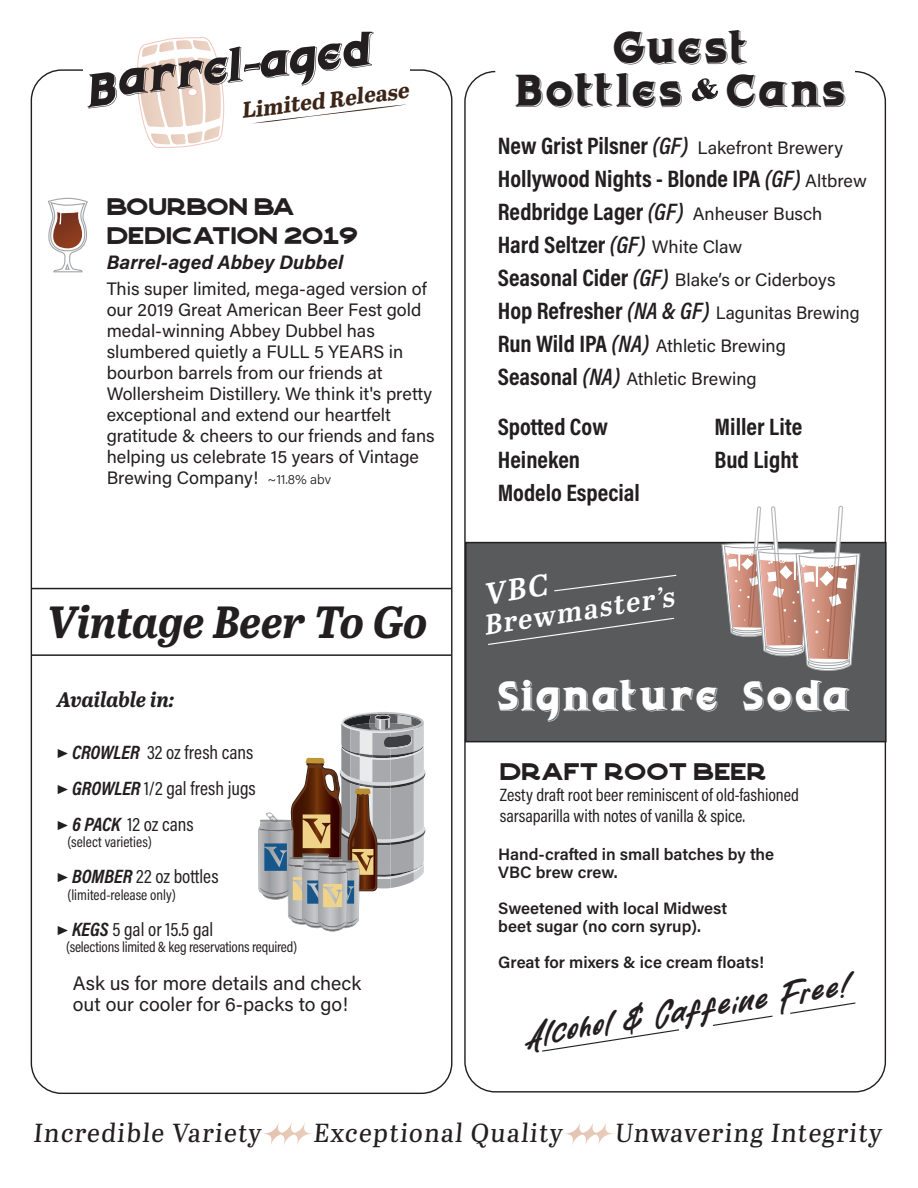
<style>
.page{position:relative;width:918px;height:1188px;background:#fff}
.page>*{position:absolute;margin:0;border:0;box-sizing:border-box;transform-origin:0 0}
.t1{font:italic 700 45px "Abril Titling";color:#231f20}
.t2{font:italic 44.85px "Javanica Free Trial";color:#231f20}
.t3{font:43.95px "Javanica Free Trial";letter-spacing:.05em;color:#231f20}
.t4{font:40.5px "Javanica Free Trial";letter-spacing:.05em;color:#fff}
.t5{font:italic 28.05px "Abril Titling Sb";color:#fff}
.t6{font:italic 26.55px "Bitcheese";color:#231f20}
.t7{font:26.1px "Abril Titling";color:#231f20}
.t8{font:700 24px/33px "Acumin Pro Cond";color:#231f20}
.t9{font:24px/28.8px "Crafter";color:#231f20}
.t10{font:italic 700 22.2px "Abril Titling";color:#3c2517}
.t11{font:italic 700 21px "Abril Titling";letter-spacing:-.005em;color:#231f20}
.t12{font:19.5px/36px "Acumin Pro Cond";color:#231f20;text-align:justify}
.t13{font:19.5px/21px "Acumin Pro";color:#231f20}
.t14{font:italic 700 19.5px "Acumin Pro";color:#231f20}
.t15{font:18px/21px "Acumin Pro";color:#231f20}
.t16{font:18px/21px "Acumin Pro Cond";letter-spacing:-.005em;color:#231f20}
.t17{font:600 16.5px/18px "Acumin Pro";color:#231f20}
.t18{font:15px "Acumin Pro Cond";letter-spacing:-.005em;color:#231f20}
.s1{font-size:45.75px}
.s2{font-family:"Angie Open Pro";font-weight:900}
.s3{font-weight:300;font-size:13.5px}
.s4{font-weight:700;font-style:italic}
.s5{font-family:"Acumin Pro Cond";font-weight:700;font-size:24px}
.s6{font-family:"Acumin Pro Cond";font-weight:600;font-style:italic;font-size:24px}
.s7{font-weight:600;font-style:italic}
.s8{font-family:"Acumin Pro";font-weight:400;font-size:18px}
</style>
<div class="page">
<hr style="left:31px;top:588px;width:421px;height:1px;background:#231f20">
<hr style="left:31px;top:654px;width:421px;height:2px;background:#231f20">
<svg style="left:258px;top:712px;width:167px;height:220px"></svg>
<div style="left:465px;top:542px;width:422px;height:200px;background:#595a5c;border:2px solid #231f20"></div>
<svg style="left:554px;top:574px;width:123px;height:18px"></svg>
<svg style="left:488px;top:617px;width:187px;height:28px"></svg>
<svg style="left:542px;top:1029px;width:138px;height:23px"></svg>
<svg style="left:712px;top:1015px;width:61px;height:11px"></svg>
<svg style="left:790px;top:1002px;width:66px;height:12px"></svg>
<svg style="left:263px;top:1123px;width:49px;height:22px"></svg>
<svg style="left:565px;top:1123px;width:49px;height:22px"></svg>
<svg style="left:137px;top:37px;width:87px;height:111px"></svg>
<div style="left:188px;top:88px;width:10px;height:8px;background:#fff;border-radius:50%"></div>
<div style="left:187px;top:87px;width:11px;height:10px;border:2px solid #d34127;border-radius:50%"></div>
<svg style="left:255px;top:104px;width:151px;height:19px"></svg>
<svg style="left:244px;top:63px;width:17px;height:9px"></svg>
<svg style="left:47px;top:197px;width:41px;height:76px"></svg>
<svg style="left:721px;top:505px;width:140px;height:166px"></svg>
<svg style="left:692px;top:78px;width:26px;height:23px"></svg>
<h2 class="t2" style="left:81px;top:66px;width:291px;rotate:-7deg"><span class="s1">B</span>arrel<span class="s2">-</span>aged</h2>
<p class="t10" style="left:239px;top:94px;width:170px;rotate:-7deg">Limited Release</p>
<h3 class="t9" style="left:107px;top:193px;width:253px">BOURBON BA<br>DEDICATION 2019</h3>
<p class="t14" style="left:107px;top:249px;width:238px">Barrel-aged Abbey Dubbel</p>
<p class="t15" style="left:107px;top:277px;width:329px">This super limited, mega-aged version of our 2019 Great American Beer Fest gold medal-winning Abbey Dubbel has slumbered quietly a FULL 5 YEARS in bourbon barrels from our friends at Wollersheim Distillery. We think it's pretty exceptional and extend our heartfelt gratitude &amp; cheers to our friends and fans helping us celebrate 15 years of Vintage Brewing Company! <span class="s3">~11.8% abv</span></p>
<h1 class="t1" style="left:47px;top:589px;width:382px">Vintage Beer To Go</h1>
<p class="t11" style="left:57px;top:684px;width:119px">Available in:</p>
<p class="t12" style="left:57px;top:734px;width:201px">▶ <span class="s4">CROWLER</span> 32 oz fresh cans ▶ <span class="s4">GROWLER</span> 1/2 gal fresh jugs ▶ <span class="s4">6 PACK</span> 12 oz cans</p>
<p class="t18" style="left:67px;top:832px;width:86px">(select varieties)</p>
<p class="t12" style="left:57px;top:858px;width:163px">▶ <span class="s4">BOMBER</span> 22 oz bottles</p>
<p class="t18" style="left:67px;top:885px;width:110px">(limited-release only)</p>
<p class="t12" style="left:57px;top:911px;width:158px">▶ <span class="s4">KEGS</span> 5 gal or 15.5 gal</p>
<p class="t18" style="left:66px;top:937px;width:233px">(selections limited &amp; keg reservations required)</p>
<p class="t13" style="left:73px;top:972px;width:290px">Ask us for more details and check out our cooler for 6-packs to go!</p>
<h3 class="t3" style="left:613px;top:30px;width:136px">Guest</h3>
<h3 class="t3" style="left:515px;top:73px;width:170px">Bottles</h3>
<h3 class="t3" style="left:726px;top:73px;width:122px">Cans</h3>
<p class="t15" style="left:498px;top:137px;width:347px"><span class="s5">New Grist Pilsner</span> <span class="s6">(GF)</span> Lakefront Brewery</p>
<h3 class="t8" style="left:498px;top:162px;width:371px">Hollywood Nights - Blonde IPA <span class="s7">(GF)</span> <span class="s8">Altbrew<br></span>Redbridge Lager <span class="s7">(GF)</span> <span class="s8">Anheuser Busch<br></span>Hard Seltzer <span class="s7">(GF)</span> <span class="s8">White Claw</span></h3>
<p class="t15" style="left:498px;top:263px;width:363px;line-height:33px"><span class="s5">Seasonal Cider</span> <span class="s6">(GF)</span> Blake’s or Ciderboys <span class="s5">Hop Refresher</span> <span class="s6">(NA &amp; GF)</span> Lagunitas Brewing <span class="s5">Run Wild IPA</span> <span class="s6">(NA)</span> Athletic Brewing <span class="s5">Seasonal</span> <span class="s6">(NA)</span> Athletic Brewing</p>
<h3 class="t8" style="left:715px;top:409px;width:89px">Miller Lite<br>Bud Light</h3>
<h3 class="t8" style="left:498px;top:409px;width:144px">Spotted Cow<br>Heineken<br>Modelo Especial</h3>
<h3 class="t5" style="left:480px;top:606px;width:194px;rotate:-9deg">Brewmaster’s</h3>
<h3 class="t4" style="left:497px;top:680px;width:354px">Signature Soda</h3>
<h3 class="t9" style="left:500px;top:757px;width:268px">DRAFT ROOT BEER</h3>
<p class="t16" style="left:500px;top:784px;width:301px">Zesty draft root beer reminiscent of old-fashioned sarsaparilla with notes of vanilla &amp; spice.</p>
<p class="t17" style="left:498px;top:845px;width:277px">Hand-crafted in small batches by the<br>VBC brew crew.</p>
<p class="t17" style="left:498px;top:899px;width:230px">Sweetened with local Midwest beet sugar (no corn syrup).</p>
<p class="t17" style="left:498px;top:953px;width:267px">Great for mixers &amp; ice cream floats!</p>
<h3 class="t6" style="left:520px;top:1018px;width:328px;rotate:-9deg">Alcohol &amp; Caffeine Free!</h3>
<h3 class="t7" style="left:33px;top:1113px;width:232px">Incredible Variety</h3>
<h3 class="t7" style="left:313px;top:1114px;width:253px">Exceptional Quality</h3>
<h3 class="t7" style="left:614px;top:1114px;width:272px">Unwavering Integrity</h3>
</div>
